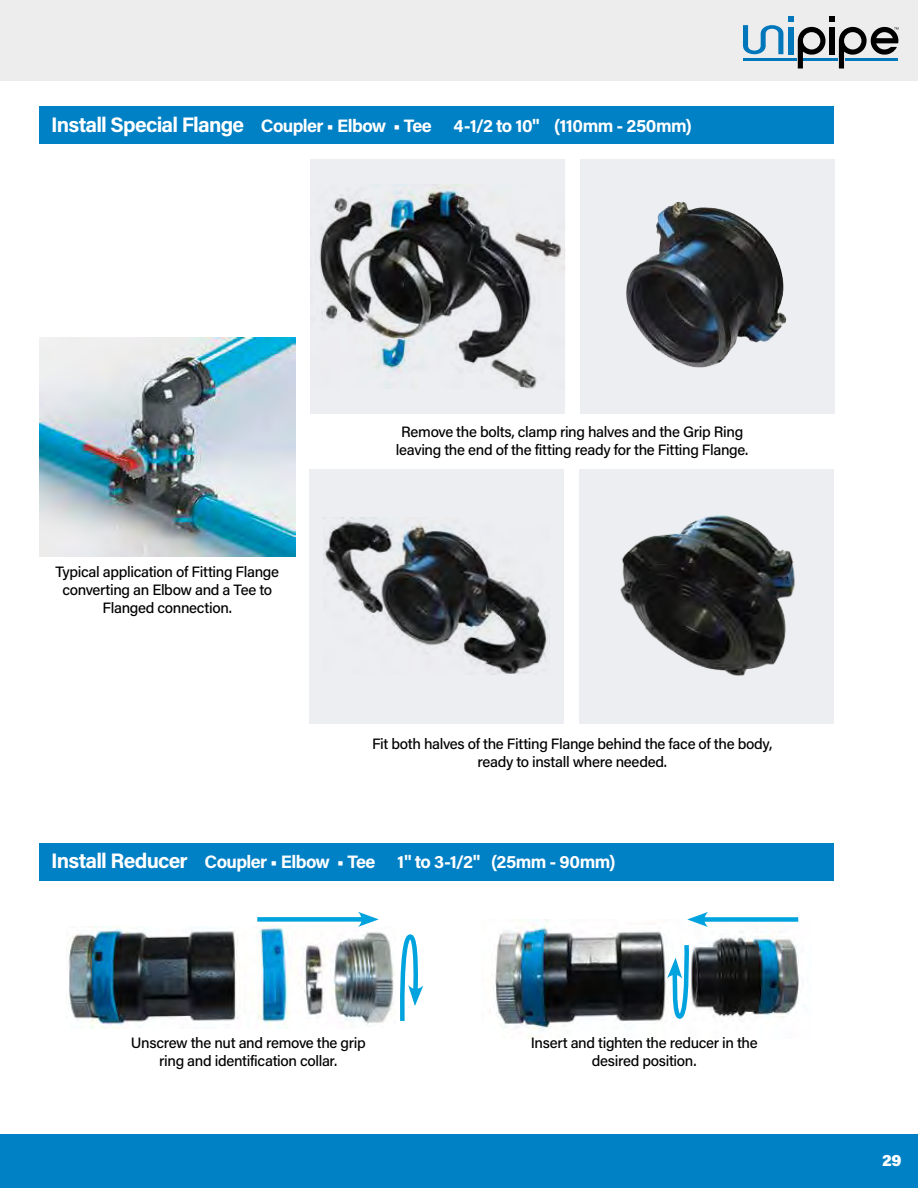
<style>
.page{position:relative;width:918px;height:1188px;background:#fff}
.page>*{position:absolute;margin:0;border:0;box-sizing:border-box;transform-origin:0 0}
.t1{font:700 18px "Acumin Pro";letter-spacing:-.035em;color:#fff}
.t2{font:900 16.5px "Acumin Pro";color:#fff}
.t3{font:500 15px/18px "Acumin Pro";letter-spacing:-.025em;color:#000;text-align:center}
.s1{font-size:21px}
</style>
<div class="page">
<div style="left:0;top:0;width:918px;height:81px;background:#ededee"></div>
<div style="left:0;top:1134px;width:918px;height:54px;background:#0080c5"></div>
<svg style="left:743px;top:16px;width:156px;height:53px"></svg>
<div style="left:39px;top:106px;width:795px;height:38px;background:#0080c5"></div>
<img style="left:39px;top:338px;width:257px;height:219px">
<div style="left:310px;top:159px;width:255px;height:255px;background:#edeef1"></div>
<img style="left:319px;top:185px;width:246px;height:203px">
<div style="left:309px;top:469px;width:255px;height:255px;background:#edeef1"></div>
<img style="left:324px;top:518px;width:224px;height:156px">
<div style="left:580px;top:159px;width:256px;height:255px;background:#edeef1"></div>
<img style="left:626px;top:201px;width:161px;height:167px">
<div style="left:579px;top:469px;width:255px;height:255px;background:#edeef1"></div>
<img style="left:620px;top:515px;width:175px;height:161px">
<img style="left:66px;top:926px;width:329px;height:103px">
<div style="left:257px;top:917px;width:109px;height:5px;background:#00a3de"></div>
<svg style="left:358px;top:912px;width:21px;height:15px"></svg>
<svg style="left:400px;top:934px;width:24px;height:87px"></svg>
<img style="left:492px;top:919px;width:308px;height:119px">
<div style="left:700px;top:917px;width:98px;height:5px;background:#00a3de"></div>
<svg style="left:687px;top:912px;width:21px;height:15px"></svg>
<svg style="left:667px;top:941px;width:24px;height:86px"></svg>
<div style="left:39px;top:843px;width:795px;height:37px;background:#0080c5"></div>
<p class="t1" style="left:51px;top:113px;width:642px"><span class="s1">Install Special Flange</span> Coupler • Elbow • Tee 4-1/2 to 10" (110mm - 250mm)</p>
<p class="t3" style="left:55px;top:562px;width:225px">Typical application of Fitting Flange converting an Elbow and a Tee to<br>Flanged connection.</p>
<p class="t3" style="left:396px;top:422px;width:354px">Remove the bolts, clamp ring halves and the Grip Ring leaving the end of the fitting ready for the Fitting Flange.</p>
<p class="t3" style="left:372px;top:734px;width:402px">Fit both halves of the Fitting Flange behind the face of the body, ready to install where needed.</p>
<p class="t1" style="left:51px;top:849px;width:566px"><span class="s1">Install Reducer</span> Coupler • Elbow • Tee 1" to 3-1/2" (25mm - 90mm)</p>
<p class="t3" style="left:131px;top:1033px;width:236px">Unscrew the nut and remove the grip ring and identification collar.</p>
<p class="t3" style="left:531px;top:1033px;width:229px">Insert and tighten the reducer in the desired position.</p>
<p class="t2" style="left:876px;top:1149px;width:28px">2929</p>
</div>
